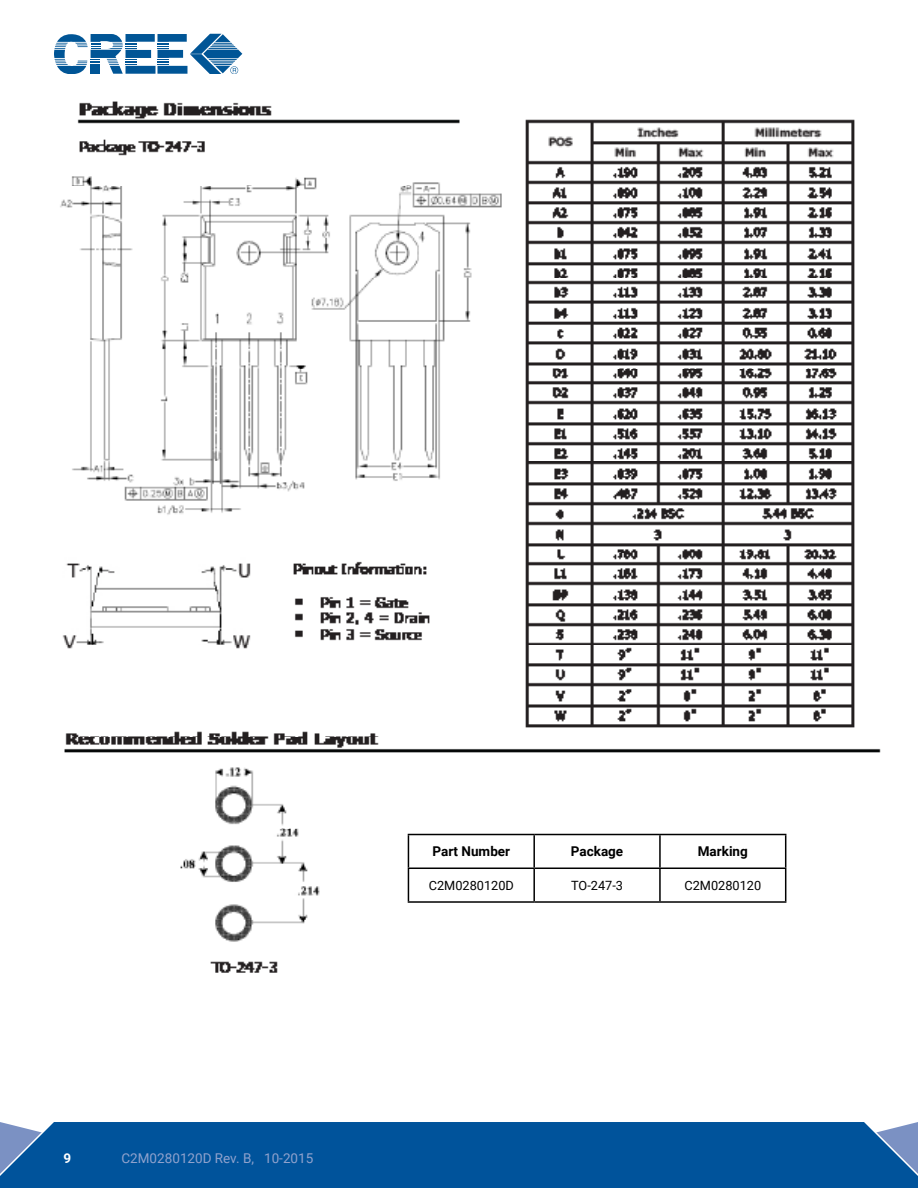
<style>
.page{position:relative;width:918px;height:1188px;background:#fff}
.page>*{position:absolute;margin:0;border:0;box-sizing:border-box;transform-origin:0 0}
.t1{font:13.5px "Roboto";color:#90a2cd}
.t2{font:700 13.5px "Roboto";color:#000}
.t3{font:700 13.5px "Roboto";color:#fff}
.t4{font:12.75px "Roboto";color:#000}
</style>
<div class="page">
<div style="left:0;top:1122px;width:918px;height:66px;background:#00539b"></div>
<svg style="left:54px;top:34px;width:188px;height:40px"></svg>
<img style="left:60px;top:101px;width:821px;height:872px">
<svg style="left:409px;top:835px;width:376px;height:33px"></svg>
<hr style="left:408px;top:869px;width:1px;height:32px;background:#000">
<hr style="left:533px;top:869px;width:2px;height:32px;background:#000">
<hr style="left:659px;top:869px;width:2px;height:32px;background:#000">
<hr style="left:785px;top:869px;width:1px;height:32px;background:#000">
<hr style="left:408px;top:901px;width:126px;height:2px;background:#000">
<hr style="left:534px;top:901px;width:126px;height:2px;background:#000">
<hr style="left:660px;top:901px;width:126px;height:2px;background:#000">
<hr style="left:408px;top:834px;width:126px;height:1px;background:#000">
<hr style="left:408px;top:835px;width:1px;height:33px;background:#000">
<hr style="left:534px;top:834px;width:126px;height:1px;background:#000">
<hr style="left:533px;top:835px;width:2px;height:33px;background:#000">
<hr style="left:660px;top:834px;width:126px;height:1px;background:#000">
<hr style="left:659px;top:835px;width:2px;height:33px;background:#000">
<hr style="left:785px;top:835px;width:1px;height:33px;background:#000">
<hr style="left:408px;top:868px;width:126px;height:1px;background:#000">
<hr style="left:534px;top:868px;width:126px;height:1px;background:#000">
<hr style="left:660px;top:868px;width:126px;height:1px;background:#000">
<p class="t3" style="left:64px;top:1148px;width:9px">9</p>
<p class="t1" style="left:122px;top:1148px;width:193px">C2M0280120D Rev. B, 10-2015</p>
<p class="t2" style="left:433px;top:842px;width:79px">Part Number</p>
<p class="t2" style="left:571px;top:842px;width:54px">Package</p>
<p class="t2" style="left:698px;top:842px;width:52px">Marking</p>
<p class="t4" style="left:429px;top:876px;width:87px">C2M0280120D</p>
<p class="t4" style="left:571px;top:876px;width:53px">TO-247-3</p>
<p class="t4" style="left:684px;top:876px;width:78px">C2M0280120</p>
</div>
